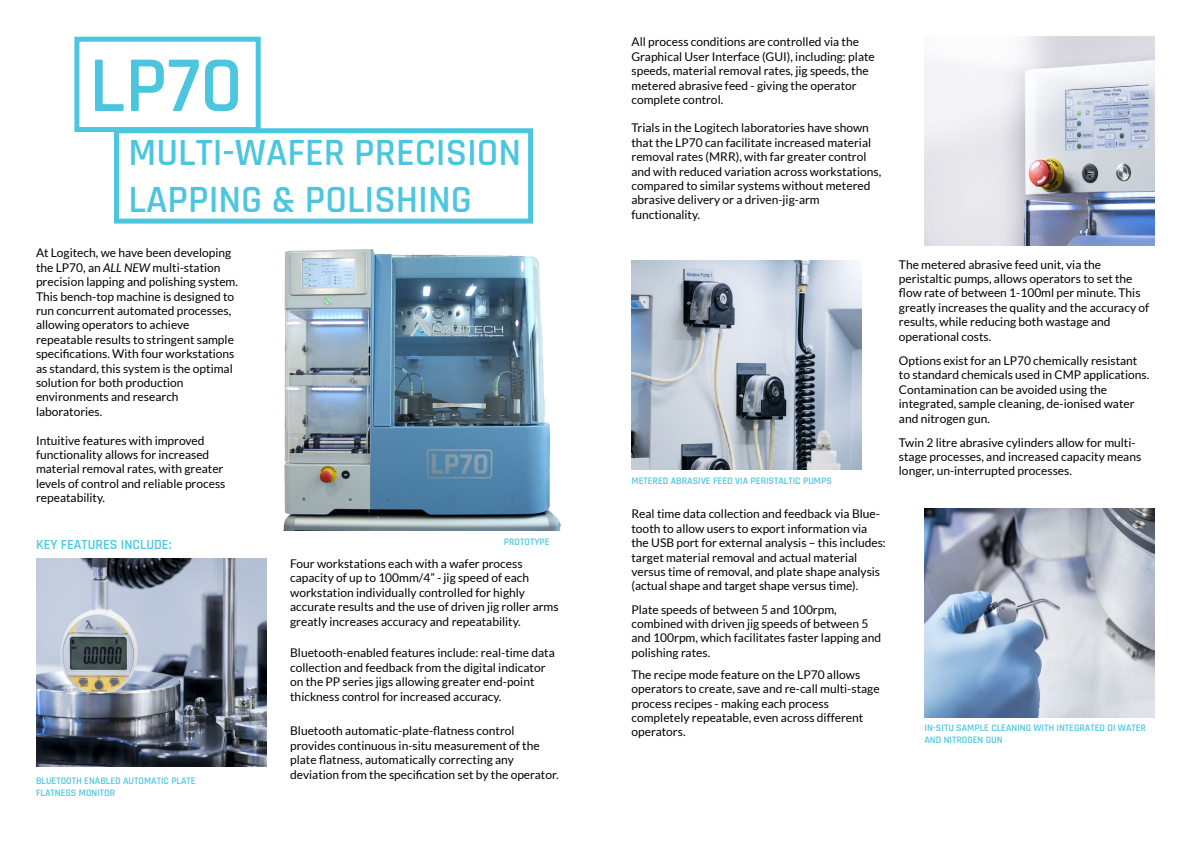
<style>
.page{position:relative;width:1191px;height:842px;background:#fff}
.page>*{position:absolute;margin:0;border:0;box-sizing:border-box;transform-origin:0 0}
.t1{font:600 80px "Rajdhani";color:#4cc6df}
.t2{font:600 39px/46.8px "Rajdhani";color:#4cc6df}
.t3{font:600 14px "Rajdhani";color:#4cc6df}
.t4{font:12px/14.4px "Lato";color:#000}
.t5{font:600 10px/12px "Rajdhani";color:#4cc6df}
.s1{font-style:italic}
</style>
<div class="page">
<div style="left:74px;top:37px;width:187px;height:95px;background:#fff;border:5px solid #4cc6df"></div>
<div style="left:114px;top:128px;width:419px;height:96px;background:#fff;border:5px solid #4cc6df"></div>
<img style="left:36px;top:558px;width:230px;height:209px">
<img style="left:924px;top:37px;width:231px;height:208px">
<img style="left:631px;top:261px;width:231px;height:208px">
<img style="left:924px;top:509px;width:231px;height:208px">
<img style="left:283px;top:249px;width:278px;height:281px">
<h1 class="t1" style="left:89px;top:38px;width:155px">LP70</h1>
<h2 class="t2" style="left:129px;top:131px;width:394px">MULTI-WAFER PRECISION<br>LAPPING &amp; POLISHING</h2>
<p class="t4" style="left:36px;top:246px;width:203px">At Logitech, we have been developing the LP70, an <span class="s1">ALL NEW</span> multi-station precision lapping and polishing system.<br>This bench-top machine is designed to run concurrent automated processes, allowing operators to achieve repeatable results to stringent sample specifications. With four workstations as standard, this system is the optimal solution for both production environments and research laboratories.</p>
<p class="t4" style="left:36px;top:433px;width:191px">Intuitive features with improved functionality allows for increased material removal rates, with greater levels of control and reliable process repeatability.</p>
<p class="t3" style="left:36px;top:536px;width:137px">KEY FEATURES INCLUDE:</p>
<p class="t5" style="left:504px;top:536px;width:47px">PROTOTYPE</p>
<p class="t4" style="left:290px;top:556px;width:270px">Four workstations each with a wafer process capacity of up to 100mm/4” - jig speed of each workstation individually controlled for highly accurate results and the use of driven jig roller arms greatly increases accuracy and repeatability.</p>
<p class="t4" style="left:290px;top:646px;width:266px">Bluetooth-enabled features include: real-time data collection and feedback from the digital indicator on the PP series jigs allowing greater end-point thickness control for increased accuracy.</p>
<p class="t4" style="left:290px;top:724px;width:270px">Bluetooth automatic-plate-flatness control provides continuous in-situ measurement of the plate flatness, automatically correcting any deviation from the specification set by the operator.</p>
<p class="t5" style="left:36px;top:775px;width:161px">BLUETOOTH ENABLED AUTOMATIC PLATE<br>FLATNESS MONITOR</p>
<p class="t4" style="left:631px;top:35px;width:245px">All process conditions are controlled via the Graphical User Interface (GUI), including: plate speeds, material removal rates, jig speeds, the metered abrasive feed - giving the operator complete control.</p>
<p class="t4" style="left:631px;top:121px;width:251px">Trials in the Logitech laboratories have shown that the LP70 can facilitate increased material removal rates (MRR), with far greater control and with reduced variation across workstations, compared to similar systems without metered abrasive delivery or a driven-jig-arm functionality.</p>
<p class="t5" style="left:631px;top:475px;width:202px">METERED ABRASIVE FEED VIA PERISTALTIC PUMPS</p>
<p class="t4" style="left:631px;top:507px;width:256px">Real time data collection and feedback via Blue&shy;tooth to allow users to export information via the USB port for external analysis – this includes: target material removal and actual material versus time of removal, and plate shape analysis (actual shape and target shape versus time).</p>
<p class="t4" style="left:631px;top:602px;width:251px">Plate speeds of between 5 and 100rpm, combined with driven jig speeds of between 5 and 100rpm, which facilitates faster lapping and polishing rates.</p>
<p class="t4" style="left:631px;top:667px;width:250px">The recipe mode feature on the LP70 allows operators to create, save and re-call multi-stage process recipes - making each process completely repeatable, even across different operators.</p>
<p class="t4" style="left:899px;top:257px;width:252px">The metered abrasive feed unit, via the peristaltic pumps, allows operators to set the flow rate of between 1-100ml per minute. This greatly increases the quality and the accuracy of results, while reducing both wastage and operational costs.</p>
<p class="t4" style="left:899px;top:353px;width:252px">Options exist for an LP70 chemically resistant to standard chemicals used in CMP applications.<br>Contamination can be avoided using the integrated, sample cleaning, de-ionised water and nitrogen gun.</p>
<p class="t4" style="left:899px;top:435px;width:244px">Twin 2 litre abrasive cylinders allow for multi&shy;stage processes, and increased capacity means longer, un-interrupted processes.</p>
<p class="t5" style="left:924px;top:722px;width:223px">IN-SITU SAMPLE CLEANING WITH INTEGRATED DI WATER<br>AND NITROGEN GUN</p>
</div>
